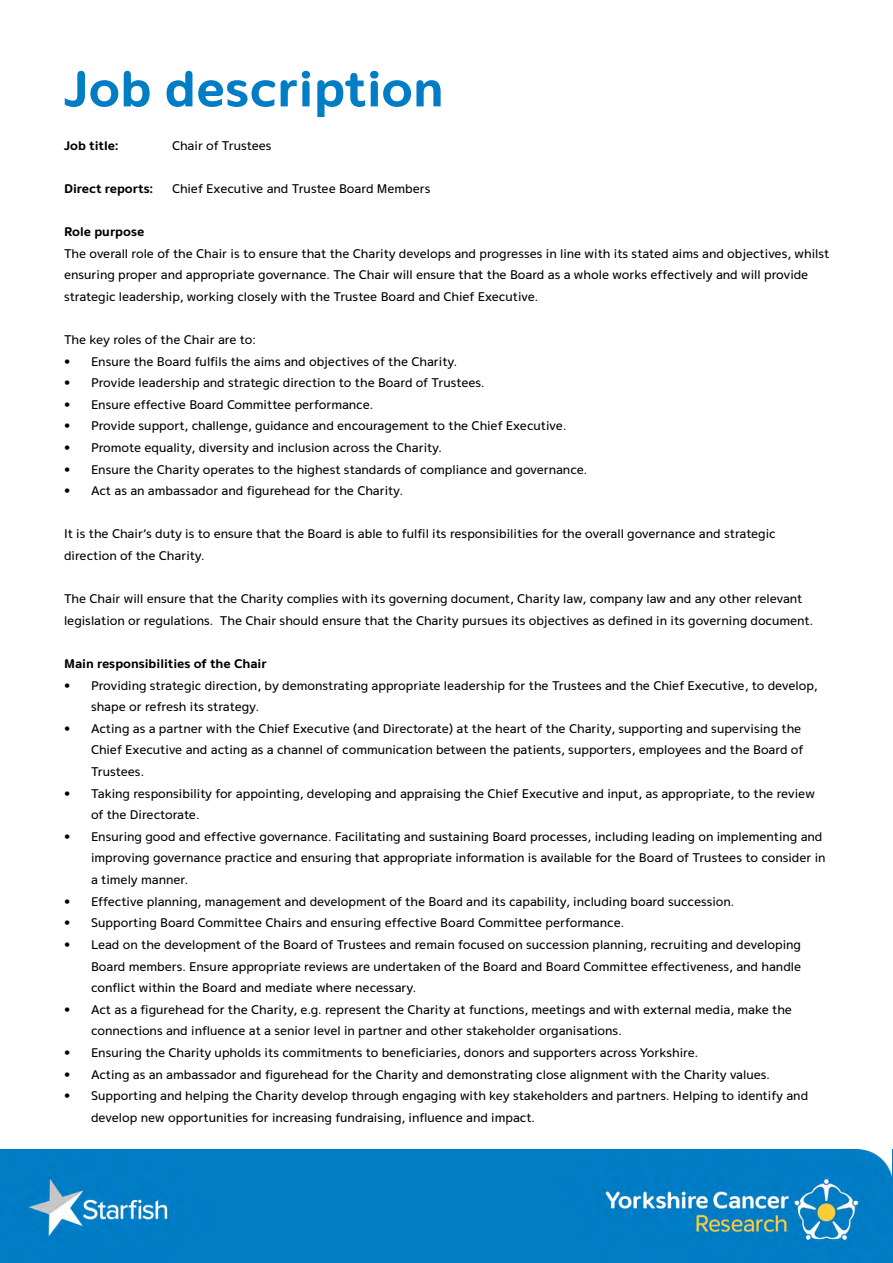
<style>
.page{position:relative;width:893px;height:1263px;background:#fff}
.page>*{position:absolute;margin:0;border:0;box-sizing:border-box;transform-origin:0 0}
.t1{font:700 72px "Termtem";color:#007dc5}
.t2{font:18px/21.6px "Termtem";color:#000}
.t3{font:700 18px "Termtem";color:#000}
.s1{font-weight:700}
</style>
<div class="page">
<img style="left:0;top:1149px;width:893px;height:114px">
<p class="t1" style="left:64px;top:46px;width:381px">Job description</p>
<p class="t3" style="left:64px;top:135px;width:56px">Job title:</p>
<p class="t2" style="left:172px;top:134px;width:101px">Chair of Trustees</p>
<p class="t2" style="left:64px;top:178px;width:368px"><span class="s1">Direct reports:</span> Chief Executive and Trustee Board Members</p>
<p class="t3" style="left:64px;top:221px;width:82px">Role purpose</p>
<p class="t2" style="left:64px;top:242px;width:767px">The overall role of the Chair is to ensure that the Charity develops and progresses in line with its stated aims and objectives, whilst ensuring proper and appropriate governance. The Chair will ensure that the Board as a whole works effectively and will provide strategic leadership, working closely with the Trustee Board and Chief Executive.</p>
<p class="t2" style="left:64px;top:329px;width:193px">The key roles of the Chair are to:</p>
<p class="t2" style="left:64px;top:350px;width:395px">• Ensure the Board fulfils the aims and objectives of the Charity.</p>
<p class="t2" style="left:64px;top:372px;width:422px">• Provide leadership and strategic direction to the Board of Trustees.</p>
<p class="t2" style="left:64px;top:394px;width:311px">• Ensure effective Board Committee performance.</p>
<p class="t2" style="left:64px;top:415px;width:504px">• Provide support, challenge, guidance and encouragement to the Chief Executive.</p>
<p class="t2" style="left:64px;top:437px;width:379px">• Promote equality, diversity and inclusion across the Charity.</p>
<p class="t2" style="left:64px;top:458px;width:525px">• Ensure the Charity operates to the highest standards of compliance and governance.</p>
<p class="t2" style="left:64px;top:480px;width:341px">• Act as an ambassador and figurehead for the Charity.</p>
<p class="t2" style="left:64px;top:523px;width:713px">It is the Chair’s duty is to ensure that the Board is able to fulfil its responsibilities for the overall governance and strategic direction of the Charity.</p>
<p class="t2" style="left:64px;top:588px;width:751px">The Chair will ensure that the Charity complies with its governing document, Charity law, company law and any other relevant legislation or regulations. The Chair should ensure that the Charity pursues its objectives as defined in its governing document.</p>
<p class="t3" style="left:64px;top:653px;width:204px">Main responsibilities of the Chair</p>
<p class="t2" style="left:91px;top:674px;width:728px;text-indent:-27px">• Providing strategic direction, by demonstrating appropriate leadership for the Trustees and the Chief Executive, to develop, shape or refresh its strategy.</p>
<p class="t2" style="left:91px;top:718px;width:714px;text-align:justify;text-indent:-27px">• Acting as a partner with the Chief Executive (and Directorate) at the heart of the Charity, supporting and supervising the Chief Executive and acting as a channel of communication between the patients, supporters, employees and the Board of Trustees.</p>
<p class="t2" style="left:91px;top:782px;width:725px;text-indent:-27px">• Taking responsibility for appointing, developing and appraising the Chief Executive and input, as appropriate, to the review of the Directorate.</p>
<p class="t2" style="left:91px;top:826px;width:736px;text-indent:-27px">• Ensuring good and effective governance. Facilitating and sustaining Board processes, including leading on implementing and improving governance practice and ensuring that appropriate information is available for the Board of Trustees to consider in a timely manner.</p>
<p class="t2" style="left:64px;top:890px;width:672px">• Effective planning, management and development of the Board and its capability, including board succession.</p>
<p class="t2" style="left:64px;top:912px;width:562px">• Supporting Board Committee Chairs and ensuring effective Board Committee performance.</p>
<p class="t2" style="left:91px;top:934px;width:712px;text-align:justify;text-indent:-27px">• Lead on the development of the Board of Trustees and remain focused on succession planning, recruiting and developing Board members. Ensure appropriate reviews are undertaken of the Board and Board Committee effectiveness, and handle conflict within the Board and mediate where necessary.</p>
<p class="t2" style="left:91px;top:998px;width:702px;text-indent:-27px">• Act as a figurehead for the Charity, e.g. represent the Charity at functions, meetings and with external media, make the connections and influence at a senior level in partner and other stakeholder organisations.</p>
<p class="t2" style="left:64px;top:1042px;width:636px">• Ensuring the Charity upholds its commitments to beneficiaries, donors and supporters across Yorkshire.</p>
<p class="t2" style="left:64px;top:1063px;width:707px">• Acting as an ambassador and figurehead for the Charity and demonstrating close alignment with the Charity values.</p>
<p class="t2" style="left:91px;top:1085px;width:719px;text-indent:-27px">• Supporting and helping the Charity develop through engaging with key stakeholders and partners. Helping to identify and develop new opportunities for increasing fundraising, influence and impact.</p>
</div>
